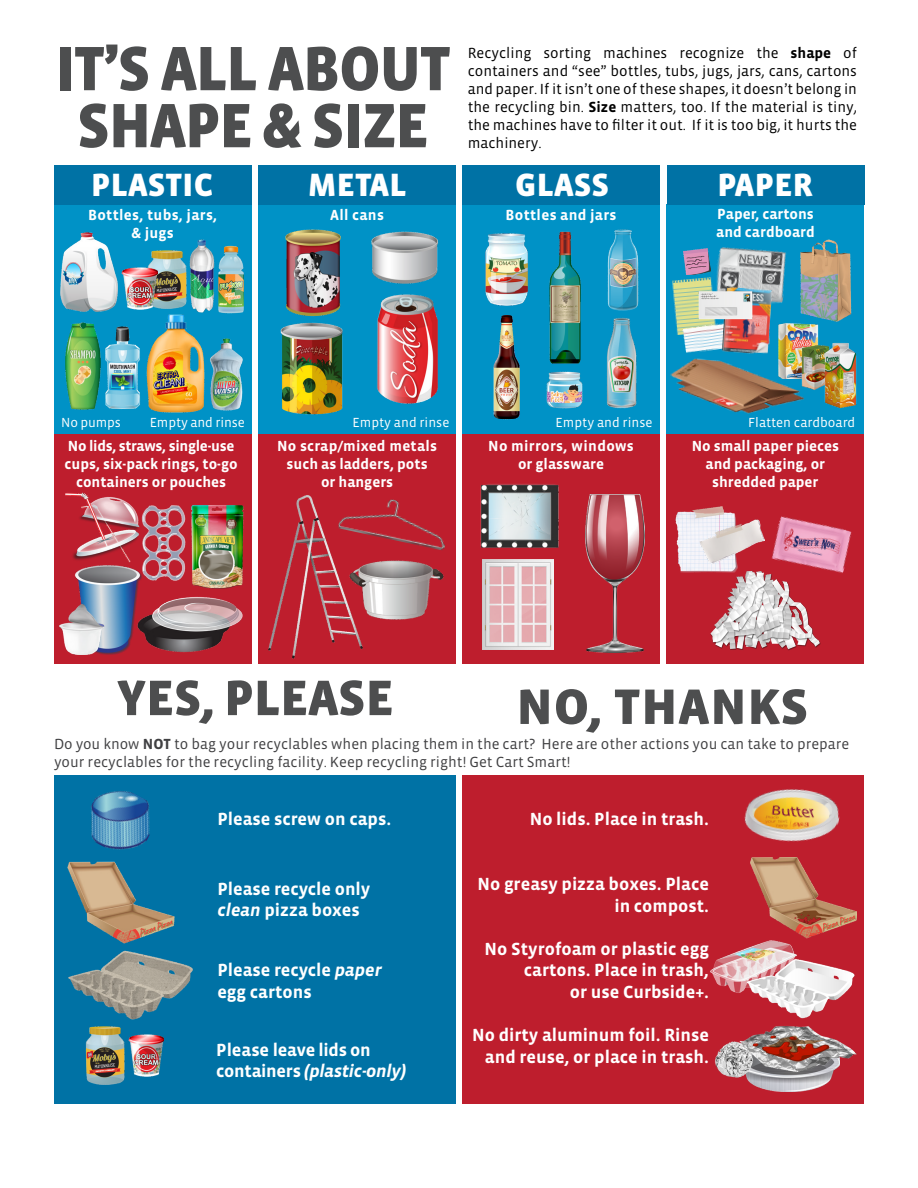
<style>
.page{position:relative;width:918px;height:1188px;background:#fff}
.page>*{position:absolute;margin:0;border:0;box-sizing:border-box;transform-origin:0 0}
.t1{font:900 64.05px/57px "Vista Sans OTCE";letter-spacing:-.02em;color:#4d4e4f;text-align:center;scale:.95 1}
.t2{font:900 51px "Vista Sans OTCE";color:#4d4e4f}
.t3{font:900 51px "Vista Sans OTCE";letter-spacing:.02em;color:#4d4e4f}
.t4{font:900 33px "Vista Sans OTCE";letter-spacing:.01em;color:#fff}
.t5{font:700 18px/21.6px "Vista Sans OTCE";color:#fff;text-align:right}
.t6{font:15px/18px "Vista Sans OTCE";color:#000;text-align:justify}
.t7{font:700 15px/18px "Vista Sans OTCE";color:#fff;text-align:center}
.t8{font:15px/18px "Vista Sans OTCE";color:#404042}
.t9{font:700 15px/18px "Vista Sans OTCE";letter-spacing:.02em;color:#fff;text-align:center}
.t10{font:13.5px "Vista Sans OTCE";color:#fff}
.s1{font-weight:700}
.s2{font-style:italic}
</style>
<div class="page">
<div style="left:462px;top:776px;width:401px;height:328px;background:#be1e2d"></div>
<img style="left:752px;top:1078px;width:80px;height:14px">
<img style="left:715px;top:1043px;width:44px;height:41px">
<img style="left:750px;top:858px;width:106px;height:81px">
<img style="left:729px;top:1019px;width:135px;height:59px">
<img style="left:710px;top:936px;width:89px;height:57px">
<img style="left:741px;top:953px;width:120px;height:71px">
<img style="left:734px;top:775px;width:110px;height:67px">
<div style="left:54px;top:776px;width:402px;height:328px;background:#0072a5"></div>
<img style="left:90px;top:791px;width:60px;height:59px">
<img style="left:68px;top:951px;width:125px;height:69px">
<img style="left:67px;top:861px;width:108px;height:90px">
<img style="left:85px;top:1026px;width:40px;height:59px">
<img style="left:128px;top:1035px;width:36px;height:42px">
<div style="left:462px;top:204px;width:198px;height:230px;background:#0092c6"></div>
<div style="left:462px;top:434px;width:198px;height:230px;background:#be1e2d"></div>
<div style="left:462px;top:165px;width:198px;height:39px;background:#0072a5"></div>
<img style="left:549px;top:231px;width:32px;height:133px">
<img style="left:493px;top:318px;width:27px;height:102px">
<img style="left:607px;top:229px;width:32px;height:82px">
<img style="left:485px;top:231px;width:69px;height:87px">
<img style="left:607px;top:317px;width:30px;height:92px">
<img style="left:546px;top:371px;width:37px;height:38px">
<img style="left:481px;top:484px;width:77px;height:64px">
<img style="left:586px;top:494px;width:59px;height:159px">
<img style="left:483px;top:560px;width:70px;height:89px">
<div style="left:667px;top:204px;width:197px;height:230px;background:#0092c6"></div>
<div style="left:667px;top:434px;width:197px;height:230px;background:#be1e2d"></div>
<div style="left:667px;top:165px;width:197px;height:39px;background:#0072a5"></div>
<img style="left:778px;top:323px;width:41px;height:26px">
<img style="left:798px;top:341px;width:25px;height:49px">
<img style="left:823px;top:342px;width:34px;height:67px">
<img style="left:716px;top:247px;width:71px;height:57px">
<img style="left:672px;top:276px;width:55px;height:59px">
<img style="left:682px;top:323px;width:37px;height:26px">
<img style="left:684px;top:249px;width:27px;height:25px">
<img style="left:719px;top:284px;width:56px;height:65px">
<img style="left:691px;top:290px;width:70px;height:35px">
<img style="left:798px;top:239px;width:54px;height:86px">
<img style="left:670px;top:349px;width:138px;height:65px">
<img style="left:771px;top:516px;width:81px;height:57px">
<img style="left:676px;top:507px;width:60px;height:66px">
<img style="left:699px;top:518px;width:65px;height:46px">
<img style="left:705px;top:564px;width:121px;height:87px">
<div style="left:258px;top:204px;width:198px;height:230px;background:#0092c6"></div>
<div style="left:258px;top:434px;width:198px;height:230px;background:#be1e2d"></div>
<div style="left:258px;top:165px;width:198px;height:39px;background:#0072a5"></div>
<img style="left:268px;top:495px;width:95px;height:164px">
<img style="left:338px;top:495px;width:107px;height:56px">
<img style="left:344px;top:558px;width:100px;height:68px">
<img style="left:280px;top:322px;width:63px;height:93px">
<img style="left:285px;top:229px;width:56px;height:88px">
<img style="left:377px;top:294px;width:61px;height:110px">
<img style="left:371px;top:231px;width:67px;height:53px">
<div style="left:54px;top:204px;width:197px;height:230px;background:#0092c6"></div>
<div style="left:54px;top:434px;width:197px;height:230px;background:#be1e2d"></div>
<div style="left:54px;top:165px;width:197px;height:39px;background:#0072a5"></div>
<img style="left:60px;top:232px;width:58px;height:80px">
<img style="left:65px;top:322px;width:31px;height:88px">
<img style="left:146px;top:314px;width:59px;height:99px">
<img style="left:218px;top:245px;width:26px;height:69px">
<img style="left:210px;top:338px;width:33px;height:73px">
<img style="left:186px;top:239px;width:29px;height:76px">
<img style="left:96px;top:326px;width:44px;height:83px">
<img style="left:145px;top:247px;width:45px;height:66px">
<img style="left:121px;top:268px;width:36px;height:42px">
<img style="left:79px;top:591px;width:52px;height:63px">
<img style="left:65px;top:492px;width:74px;height:99px">
<img style="left:139px;top:505px;width:47px;height:56px">
<img style="left:131px;top:561px;width:112px;height:92px">
<img style="left:60px;top:605px;width:57px;height:50px">
<img style="left:189px;top:505px;width:55px;height:87px">
<h1 class="t1" style="left:55px;top:40px;width:418px">IT’S ALL ABOUT<br>SHAPE &amp; SIZE</h1>
<p class="t6" style="left:468px;top:44px;width:391px">Recycling sorting machines recognize the <span class="s1">shape</span> of containers and “see” bottles, tubs, jugs, jars, cans, cartons and paper. If it isn’t one of these shapes, it doesn’t belong in the recycling bin. <span class="s1">Size</span> matters, too. If the material is tiny, the machines have to filter it out. If it is too big, it hurts the machinery.</p>
<h3 class="t4" style="left:91px;top:166px;width:123px">PLASTIC</h3>
<p class="t9" style="left:88px;top:206px;width:131px">Bottles, tubs, jars, &amp; jugs</p>
<h3 class="t4" style="left:308px;top:166px;width:100px">METAL</h3>
<p class="t7" style="left:330px;top:205px;width:55px">All cans</p>
<h3 class="t4" style="left:515px;top:166px;width:96px">GLASS</h3>
<p class="t9" style="left:506px;top:205px;width:112px">Bottles and jars</p>
<h3 class="t4" style="left:717px;top:166px;width:97px">PAPER</h3>
<p class="t7" style="left:716px;top:204px;width:100px;text-align:left">Paper, cartons and cardboard</p>
<p class="t10" style="left:61px;top:414px;width:61px">No pumps</p>
<p class="t10" style="left:150px;top:414px;width:97px">Empty and rinse</p>
<p class="t7" style="left:65px;top:437px;width:174px">No lids, straws, single-use cups, six-pack rings, to-go containers or pouches</p>
<p class="t10" style="left:352px;top:414px;width:98px">Empty and rinse</p>
<p class="t7" style="left:277px;top:437px;width:162px">No scrap/mixed metals such as ladders, pots<br>or hangers</p>
<p class="t10" style="left:556px;top:414px;width:98px">Empty and rinse</p>
<p class="t7" style="left:488px;top:437px;width:147px">No mirrors, windows or glassware</p>
<p class="t10" style="left:748px;top:414px;width:109px">Flatten cardboard</p>
<p class="t7" style="left:692px;top:437px;width:149px">No small paper pieces and packaging, or shredded paper</p>
<h2 class="t2" style="left:117px;top:669px;width:278px">YES, PLEASE</h2>
<h2 class="t3" style="left:517px;top:678px;width:293px">NO, THANKS</h2>
<p class="t8" style="left:54px;top:735px;width:797px">Do you know <span class="s1">NOT</span> to bag your recyclables when placing them in the cart? Here are other actions you can take to prepare your recyclables for the recycling facility. Keep recycling right! Get Cart Smart!</p>
<p class="t5" style="left:217px;top:808px;width:175px">Please screw on caps.</p>
<p class="t5" style="left:217px;top:878px;width:155px;text-align:left">Please recycle only <span class="s2">clean</span> pizza boxes</p>
<p class="t5" style="left:217px;top:959px;width:166px;text-align:left">Please recycle <span class="s2">paper </span>egg cartons</p>
<p class="t5" style="left:216px;top:1039px;width:192px;text-align:left">Please leave lids on containers <span class="s2">(plastic-only)</span></p>
<p class="t5" style="left:530px;top:808px;width:181px">No lids. Place in trash.</p>
<p class="t5" style="left:478px;top:873px;width:233px">No greasy pizza boxes. Place in compost.</p>
<p class="t5" style="left:485px;top:938px;width:226px">No Styrofoam or plastic egg cartons. Place in trash,<br>or use Curbside+.</p>
<p class="t5" style="left:472px;top:1024px;width:238px">No dirty aluminum foil. Rinse and reuse, or place in trash.</p>
</div>
